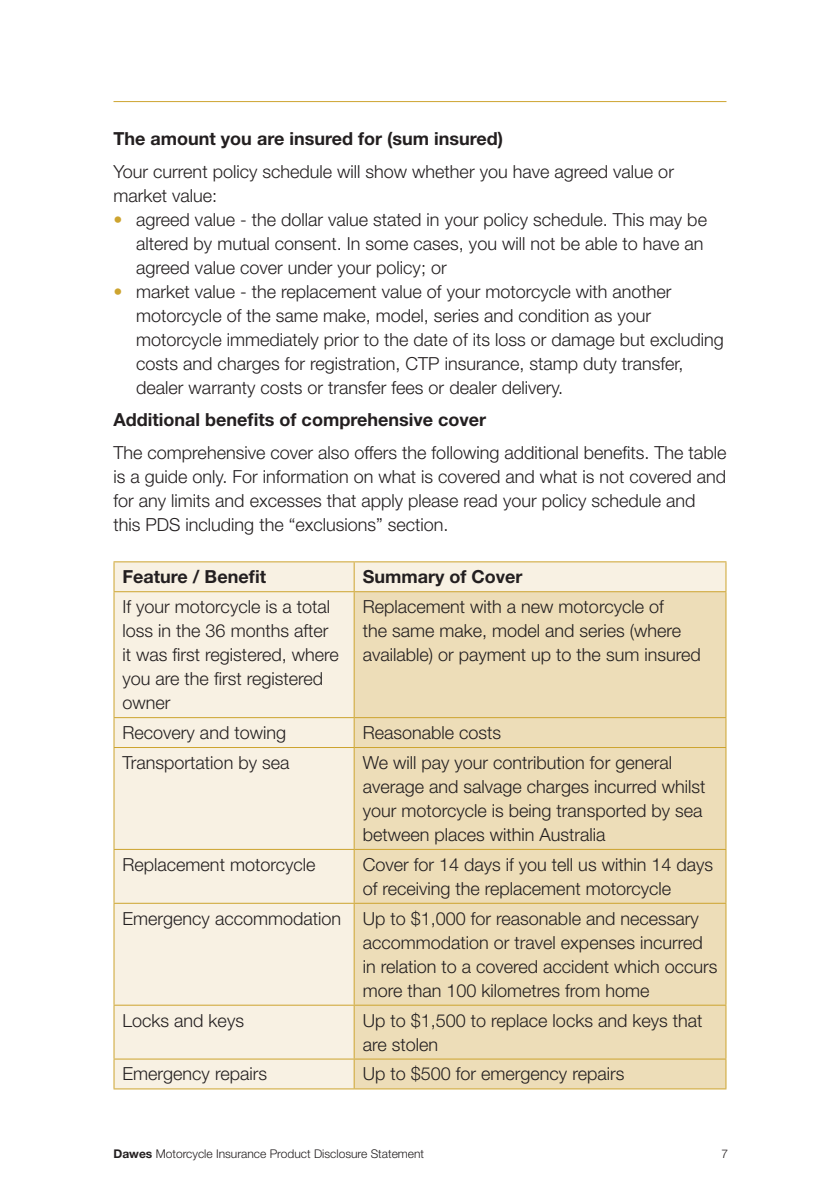
<style>
.page{position:relative;width:840px;height:1191px;background:#fff}
.page>*{position:absolute;margin:0;border:0;box-sizing:border-box;transform-origin:0 0}
.Body{font:300 18px/24px "Helvetica Neue LT Std";color:#231f20}
.Body_Bold{font:700 18px "Helvetica Neue LT Std";color:#231f20}
.Body-2{font:700 18px "Helvetica Neue LT Std";color:#231f20}
.Body-3{font:300 12px "Helvetica Neue LT Std";color:#231f20}
.s1{color:#cda42f}
.s2{font-weight:700}
</style>
<div class="page">
<hr style="left:113px;top:101px;width:613px;height:1px;background:#cda42f">
<div style="left:114px;top:562px;width:611px;height:526px;background:#f8f1e3"></div>
<div style="left:354px;top:592px;width:371px;height:496px;background:#edddb8"></div>
<hr style="left:113px;top:561px;width:241px;height:1px;background:#cda42f">
<svg style="left:113px;top:562px;width:1px;height:29px"></svg>
<hr style="left:354px;top:561px;width:372px;height:1px;background:#cda42f">
<svg style="left:353px;top:562px;width:1px;height:29px"></svg>
<svg style="left:725px;top:562px;width:1px;height:29px"></svg>
<hr style="left:113px;top:591px;width:241px;height:1px;background:#cda42f">
<hr style="left:113px;top:592px;width:1px;height:125px;background:#cda42f">
<hr style="left:354px;top:591px;width:372px;height:1px;background:#cda42f">
<hr style="left:353px;top:592px;width:1px;height:125px;background:#cda42f">
<hr style="left:725px;top:592px;width:1px;height:125px;background:#cda42f">
<hr style="left:113px;top:717px;width:241px;height:1px;background:#cda42f">
<svg style="left:113px;top:718px;width:1px;height:29px"></svg>
<hr style="left:354px;top:717px;width:372px;height:1px;background:#cda42f">
<svg style="left:353px;top:718px;width:1px;height:29px"></svg>
<svg style="left:725px;top:718px;width:1px;height:29px"></svg>
<hr style="left:113px;top:747px;width:241px;height:1px;background:#cda42f">
<hr style="left:113px;top:748px;width:1px;height:101px;background:#cda42f">
<hr style="left:354px;top:747px;width:372px;height:1px;background:#cda42f">
<hr style="left:353px;top:748px;width:1px;height:101px;background:#cda42f">
<hr style="left:725px;top:748px;width:1px;height:101px;background:#cda42f">
<hr style="left:113px;top:849px;width:241px;height:1px;background:#cda42f">
<hr style="left:113px;top:850px;width:1px;height:52px;background:#cda42f">
<hr style="left:354px;top:849px;width:372px;height:1px;background:#cda42f">
<hr style="left:353px;top:850px;width:1px;height:52px;background:#cda42f">
<hr style="left:725px;top:850px;width:1px;height:52px;background:#cda42f">
<hr style="left:113px;top:902px;width:241px;height:1px;background:#cda42f">
<hr style="left:113px;top:903px;width:1px;height:101px;background:#cda42f">
<hr style="left:354px;top:902px;width:372px;height:1px;background:#cda42f">
<hr style="left:353px;top:903px;width:1px;height:101px;background:#cda42f">
<hr style="left:725px;top:903px;width:1px;height:101px;background:#cda42f">
<hr style="left:113px;top:1004px;width:241px;height:1px;background:#cda42f">
<hr style="left:113px;top:1005px;width:1px;height:53px;background:#cda42f">
<hr style="left:354px;top:1004px;width:372px;height:1px;background:#cda42f">
<hr style="left:353px;top:1005px;width:1px;height:53px;background:#cda42f">
<hr style="left:725px;top:1005px;width:1px;height:53px;background:#cda42f">
<hr style="left:113px;top:1058px;width:241px;height:1px;background:#cda42f">
<svg style="left:113px;top:1059px;width:1px;height:29px"></svg>
<hr style="left:354px;top:1058px;width:372px;height:1px;background:#cda42f">
<svg style="left:353px;top:1059px;width:1px;height:29px"></svg>
<svg style="left:725px;top:1059px;width:1px;height:29px"></svg>
<hr style="left:113px;top:1088px;width:241px;height:1px;background:#cda42f">
<hr style="left:354px;top:1088px;width:372px;height:1px;background:#cda42f">
<p class="Body_Bold" style="left:113px;top:128px;width:391px">The amount you are insured for (sum insured)</p>
<p class="Body" style="left:113px;top:159px;width:561px">Your current policy schedule will show whether you have agreed value or market value:</p>
<p class="Body" style="left:136px;top:207px;width:572px;text-indent:-23px"><span class="s1">•</span> agreed value - the dollar value stated in your policy schedule. This may be altered by mutual consent. In some cases, you will not be able to have an agreed value cover under your policy; or</p>
<p class="Body" style="left:136px;top:279px;width:589px;text-indent:-23px"><span class="s1">•</span> market value - the replacement value of your motorcycle with another motorcycle of the same make, model, series and condition as your motorcycle immediately prior to the date of its loss or damage but excluding costs and charges for registration, CTP insurance, stamp duty transfer, dealer warranty costs or transfer fees or dealer delivery.</p>
<p class="Body_Bold" style="left:113px;top:409px;width:374px">Additional benefits of comprehensive cover</p>
<p class="Body" style="left:113px;top:440px;width:614px">The comprehensive cover also offers the following additional benefits. The table is a guide only. For information on what is covered and what is not covered and for any limits and excesses that apply please read your policy schedule and this PDS including the “exclusions” section.</p>
<p class="Body-2" style="left:122px;top:565px;width:145px">Feature / Benefit</p>
<p class="Body-2" style="left:362px;top:565px;width:161px">Summary of Cover</p>
<p class="Body" style="left:122px;top:594px;width:218px">If your motorcycle is a total loss in the 36 months after it was first registered, where you are the first registered owner</p>
<p class="Body" style="left:362px;top:594px;width:339px">Replacement with a new motorcycle of<br>the same make, model and series (where available) or payment up to the sum insured</p>
<p class="Body" style="left:122px;top:720px;width:165px">Recovery and towing</p>
<p class="Body" style="left:362px;top:720px;width:140px">Reasonable costs</p>
<p class="Body" style="left:122px;top:750px;width:168px">Transportation by sea</p>
<p class="Body" style="left:362px;top:750px;width:344px">We will pay your contribution for general average and salvage charges incurred whilst your motorcycle is being transported by sea between places within Australia</p>
<p class="Body" style="left:122px;top:852px;width:194px">Replacement motorcycle</p>
<p class="Body" style="left:362px;top:852px;width:352px">Cover for 14 days if you tell us within 14 days of receiving the replacement motorcycle</p>
<p class="Body" style="left:122px;top:906px;width:220px">Emergency accommodation</p>
<p class="Body" style="left:362px;top:906px;width:356px">Up to $1,000 for reasonable and necessary accommodation or travel expenses incurred in relation to a covered accident which occurs more than 100 kilometres from home</p>
<p class="Body" style="left:122px;top:1007px;width:123px">Locks and keys</p>
<p class="Body" style="left:362px;top:1007px;width:341px">Up to $1,500 to replace locks and keys that are stolen</p>
<p class="Body" style="left:122px;top:1061px;width:146px">Emergency repairs</p>
<p class="Body" style="left:362px;top:1061px;width:263px">Up to $500 for emergency repairs</p>
<p class="Body-3" style="left:113px;top:1146px;width:312px"><span class="s2">Dawes</span> Motorcycle Insurance Product Disclosure Statement</p>
<p class="Body-3" style="left:721px;top:1146px;width:8px">7</p>
</div>
